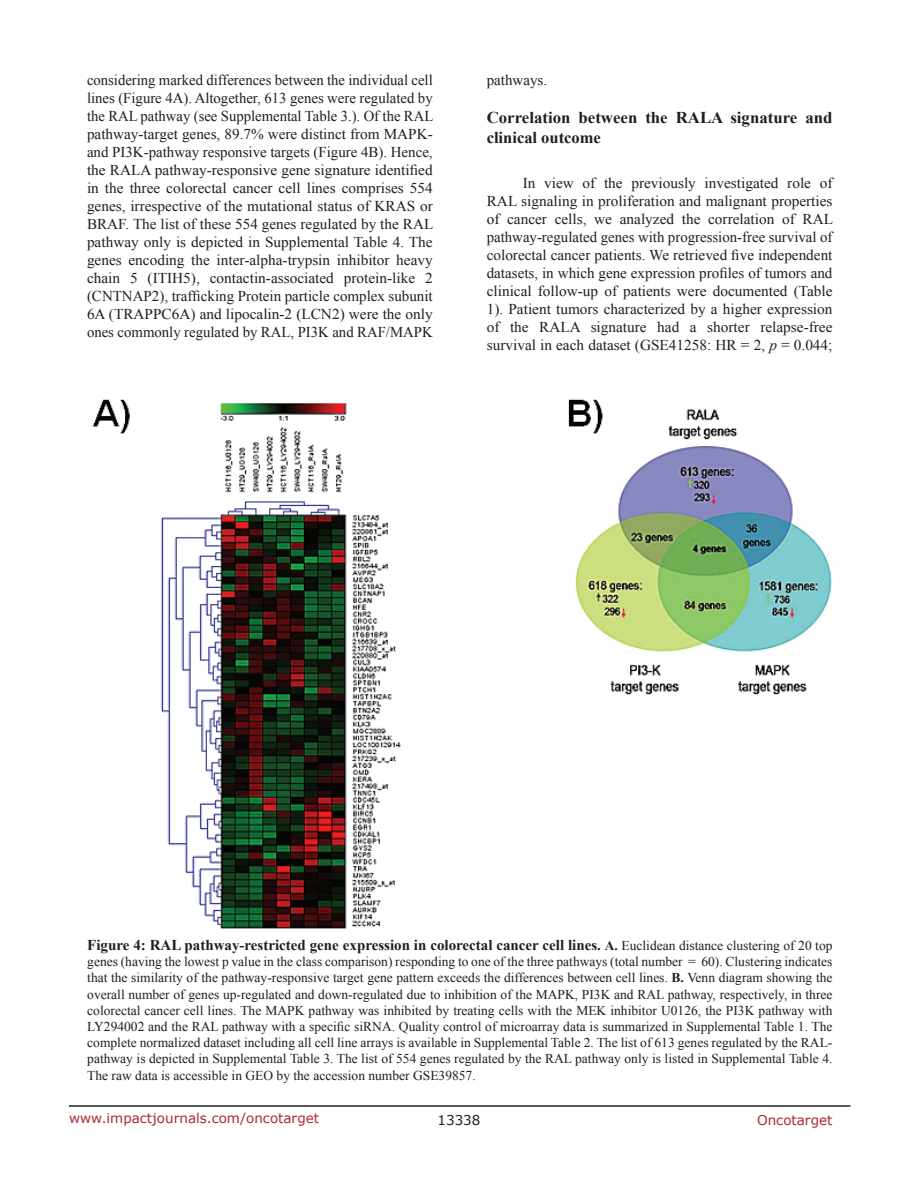
<style>
.page{position:relative;width:918px;height:1188px;background:#fff}
.page>*{position:absolute;margin:0;border:0;box-sizing:border-box;transform-origin:0 0}
.t1{font:700 16.5px/19.8px "Times New Roman";color:#201d20}
.t2{font:15px/18px "Times New Roman";color:#201d20;text-align:justify}
.t3{font:700 15px "Times New Roman";color:#201d20}
.t4{font:13.5px/16.2px "Times New Roman";color:#201d20;text-align:justify}
.t5{font:13.5px "Verdana";color:#ac2830}
.t6{font:13.5px "Verdana";color:#201d20}
.s1{font-style:italic}
.s2{font-size:13.5px}
.s3{font-weight:400;font-size:13.5px}
.s4{font-weight:700}
</style>
<div class="page">
<hr style="left:69px;top:1105px;width:781px;height:2px;background:#231f20">
<img style="left:92px;top:399px;width:740px;height:530px">
<p class="t2" style="left:87px;top:71px;width:348px">considering marked differences between the individual cell lines (Figure 4A). Altogether, 613 genes were regulated by the RAL pathway (see Supplemental Table 3.). Of the RAL pathway-target genes, 89.7% were distinct from MAPK&shy;and PI3K-pathway responsive targets (Figure 4B). Hence, the RALA pathway-responsive gene signature identified in the three colorectal cancer cell lines comprises 554 genes, irrespective of the mutational status of KRAS or BRAF. The list of these 554 genes regulated by the RAL pathway only is depicted in Supplemental Table 4. The genes encoding the inter-alpha-trypsin inhibitor heavy chain 5 (ITIH5), contactin-associated protein-like 2 (CNTNAP2), trafficking Protein particle complex subunit 6A (TRAPPC6A) and lipocalin-2 (LCN2) were the only ones commonly regulated by RAL, PI3K and RAF/MAPK</p>
<p class="t2" style="left:487px;top:71px;width:62px">pathways.</p>
<p class="t1" style="left:487px;top:107px;width:347px">Correlation between the RALA signature and clinical outcome</p>
<p class="t2" style="left:487px;top:174px;width:348px;text-indent:36px">In view of the previously investigated role of RAL signaling in proliferation and malignant properties of cancer cells, we analyzed the correlation of RAL pathway-regulated genes with progression-free survival of colorectal cancer patients. We retrieved five independent datasets, in which gene expression profiles of tumors and clinical follow-up of patients were documented (Table 1). Patient tumors characterized by a higher expression of the RALA signature had a shorter relapse-free survival in each dataset (GSE41258: HR = 2, <span class="s1">p</span> = 0.044;</p>
<p class="t3" style="left:87px;top:935px;width:747px">Figure 4: RAL pathway-restricted gene expression in colorectal cancer cell lines. <span class="s2">A.</span> <span class="s3">Euclidean distance clustering of 20 top</span></p>
<p class="t4" style="left:87px;top:953px;width:747px">genes (having the lowest p value in the class comparison) responding to one of the three pathways (total number = 60). Clustering indicates that the similarity of the pathway-responsive target gene pattern exceeds the differences between cell lines. <span class="s4">B.</span> Venn diagram showing the overall number of genes up-regulated and down-regulated due to inhibition of the MAPK, PI3K and RAL pathway, respectively, in three colorectal cancer cell lines. The MAPK pathway was inhibited by treating cells with the MEK inhibitor U0126, the PI3K pathway with LY294002 and the RAL pathway with a specific siRNA. Quality control of microarray data is summarized in Supplemental Table 1. The complete normalized dataset including all cell line arrays is available in Supplemental Table 2. The list of 613 genes regulated by the RAL&shy;pathway is depicted in Supplemental Table 3. The list of 554 genes regulated by the RAL pathway only is listed in Supplemental Table 4.<br>The raw data is accessible in GEO by the accession number GSE39857.</p>
<p class="t5" style="left:69px;top:1109px;width:252px">www.impactjournals.com/oncotarget</p>
<p class="t6" style="left:438px;top:1111px;width:44px">13338</p>
<p class="t5" style="left:757px;top:1111px;width:77px">Oncotarget</p>
</div>
